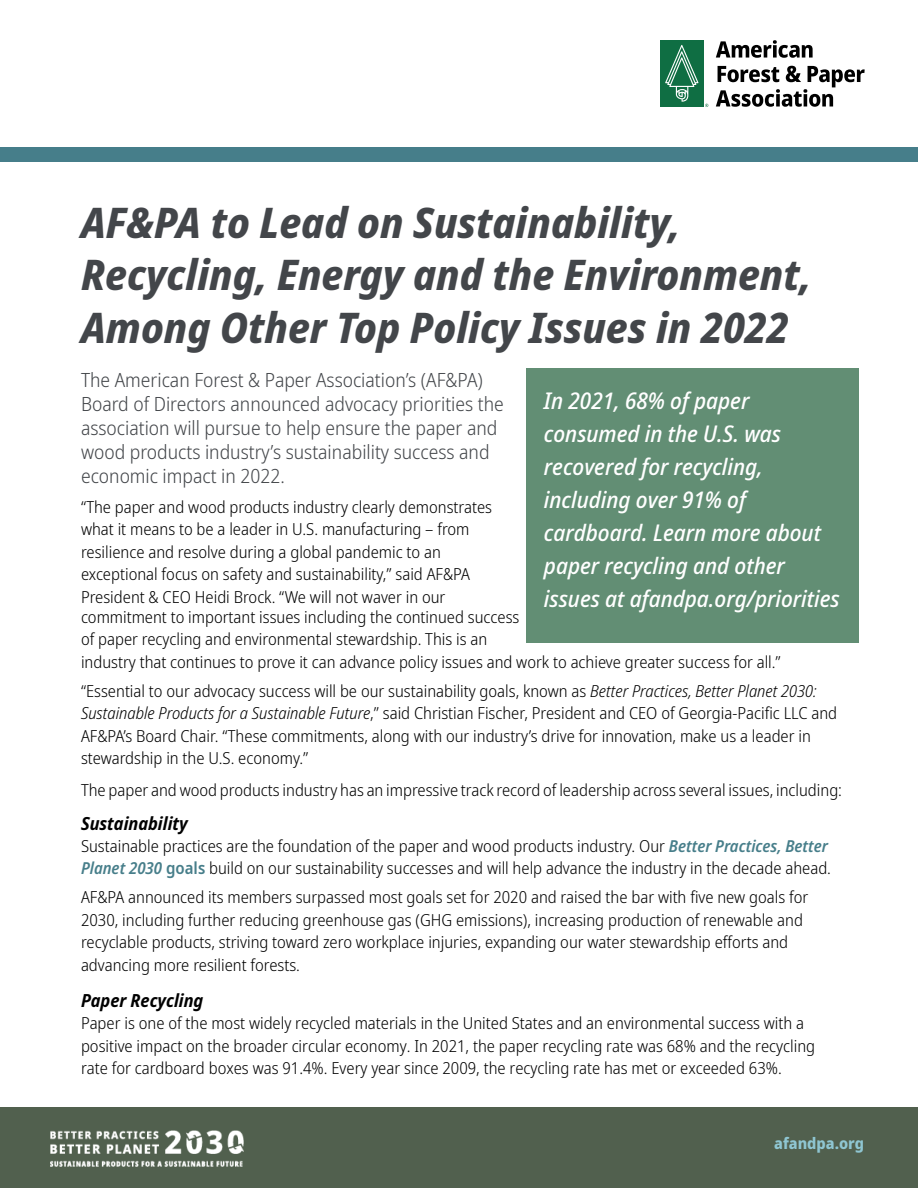
<style>
.page{position:relative;width:918px;height:1188px;background:#fff}
.page>*{position:absolute;margin:0;border:0;box-sizing:border-box;transform-origin:0 0}
.t1{font:italic 800 semi-condensed 42px/52.5px "Noto Sans";color:#43464a}
.t2{font:italic 500 semi-condensed 22.95px/33px "Noto Sans";color:#fff}
.t3{font:300 semi-condensed 19.5px/24px "Noto Sans";color:#43464a}
.t4{font:italic 700 semi-condensed 18px "Noto Sans";color:#000}
.t5{font:300 semi-condensed 16.5px/22.5px "Noto Sans";color:#000}
.t6{font:800 semi-condensed 15.75px "Noto Sans";color:#8fc6d2}
.s1{font-style:italic}
.s2{font-weight:600;font-style:italic;color:#477e8a}
.s3{font-weight:600;color:#477e8a}
</style>
<div class="page">
<div style="left:0;top:1107px;width:918px;height:81px;background:#51604e"></div>
<div style="left:0;top:147px;width:918px;height:15px;background:#467e8a"></div>
<svg style="left:716px;top:40px;width:97px;height:18px"></svg>
<svg style="left:716px;top:66px;width:149px;height:41px"></svg>
<div style="left:660px;top:40px;width:44px;height:67px;background:#0f6e43"></div>
<svg style="left:665px;top:45px;width:33px;height:57px"></svg>
<div style="left:526px;top:368px;width:333px;height:275px;background:#628e74"></div>
<img style="left:50px;top:1131px;width:194px;height:35px">
<h1 class="t1" style="left:81px;top:197px;width:732px">AF&amp;PA to Lead on Sustainability,<br>Recycling, Energy and the Environment,<br>Among Other Top Policy Issues in 2022</h1>
<p class="t3" style="left:81px;top:369px;width:424px">The American Forest &amp; Paper Association’s (AF&amp;PA)<br>Board of Directors announced advocacy priorities the association will pursue to help ensure the paper and wood products industry’s sustainability success and economic impact in 2022.</p>
<p class="t5" style="left:81px;top:496px;width:413px">“The paper and wood products industry clearly demonstrates what it means to be a leader in U.S. manufacturing – from resilience and resolve during a global pandemic to an exceptional focus on safety and sustainability,” said AF&amp;PA President &amp; CEO Heidi Brock. “We will not waver in our</p>
<p class="t5" style="left:81px;top:606px;width:701px">commitment to important issues including the continued success<br>of paper recycling and environmental stewardship. This is an<br>industry that continues to prove it can advance policy issues and work to achieve greater success for all.”</p>
<p class="t5" style="left:81px;top:680px;width:758px">“Essential to our advocacy success will be our sustainability goals, known as <span class="s1">Better Practices, Better Planet 2030:<br>Sustainable Products for a Sustainable Future</span>,” said Christian Fischer, President and CEO of Georgia-Pacific LLC and AF&amp;PA’s Board Chair. “These commitments, along with our industry’s drive for innovation, make us a leader in stewardship in the U.S. economy.”</p>
<p class="t5" style="left:81px;top:779px;width:763px">The paper and wood products industry has an impressive track record of leadership across several issues, including:</p>
<p class="t4" style="left:81px;top:810px;width:108px">Sustainability</p>
<p class="t5" style="left:81px;top:836px;width:752px">Sustainable practices are the foundation of the paper and wood products industry. Our <span class="s2">Better Practices, Better<br>Planet 2030</span> <span class="s3">goals</span> build on our sustainability successes and will help advance the industry in the decade ahead.</p>
<p class="t5" style="left:81px;top:886px;width:729px">AF&amp;PA announced its members surpassed most goals set for 2020 and raised the bar with five new goals for 2030, including further reducing greenhouse gas (GHG emissions), increasing production of renewable and recyclable products, striving toward zero workplace injuries, expanding our water stewardship efforts and advancing more resilient forests.</p>
<p class="t4" style="left:81px;top:988px;width:124px">Paper Recycling</p>
<p class="t5" style="left:81px;top:1013px;width:736px">Paper is one of the most widely recycled materials in the United States and an environmental success with a positive impact on the broader circular economy. In 2021, the paper recycling rate was 68% and the recycling rate for cardboard boxes was 91.4%. Every year since 2009, the recycling rate has met or exceeded 63%.</p>
<h2 class="t2" style="left:544px;top:385px;width:297px">In 2021, 68% of paper consumed in the U.S. was recovered for recycling, including over 91% of cardboard. Learn more about paper recycling and other issues at afandpa.org/priorities</h2>
<p class="t6" style="left:774px;top:1132px;width:91px">afandpa.org</p>
</div>
